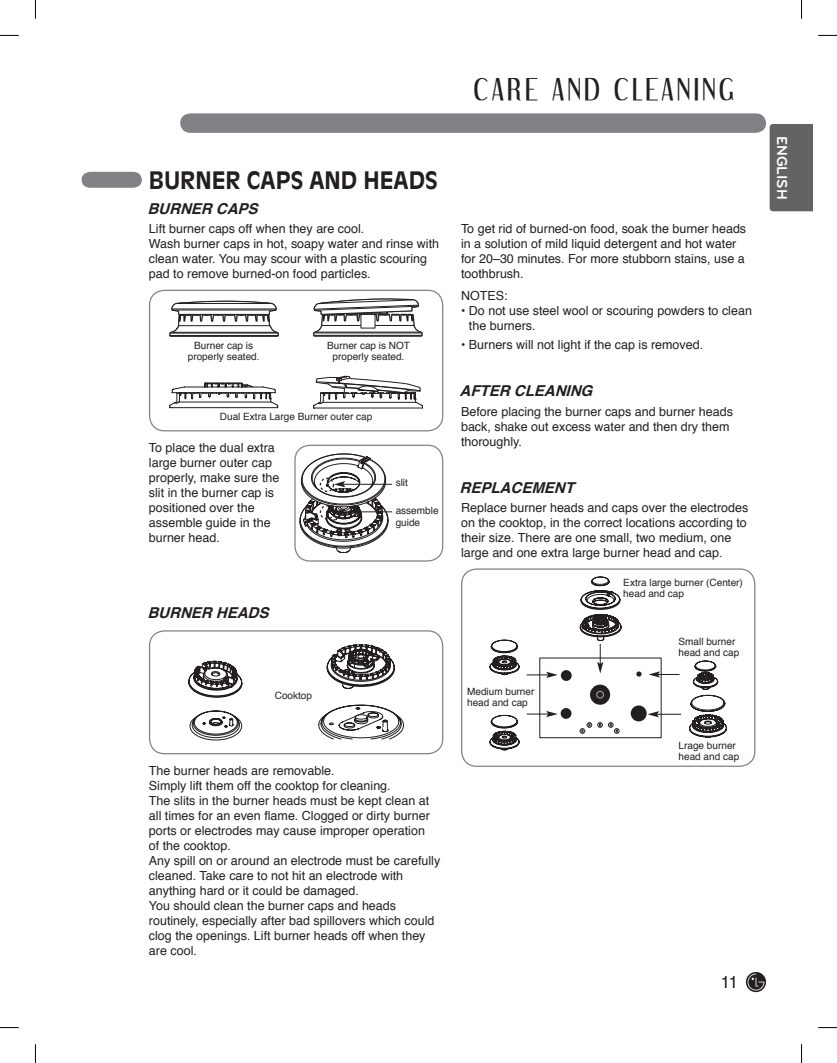
<style>
.page{position:relative;width:837px;height:1063px;background:#fff}
.page>*{position:absolute;margin:0;border:0;box-sizing:border-box;transform-origin:0 0}
.t1{font:30px "Dream Orphans";letter-spacing:.12em;color:#231f20}
.t2{font:700 23.75px "Antique Olive";color:#231f20;scale:.95 1}
.t3{font:17.5px "Helvetica";color:#231f20;scale:.95 1}
.t4{font:italic 700 15px "Helvetica";color:#231f20}
.t5{font:700 15px "Bryant LG";color:#fff}
.t6{font:12.5px/15px "Helvetica";color:#231f20}
.t7{font:10px/11.2px "Helvetica";color:#231f20}
</style>
<div class="page">
<svg style="left:81px;top:172px;width:61px;height:16px"></svg>
<svg style="left:745px;top:972px;width:20px;height:20px"></svg>
<svg style="left:747px;top:974px;width:17px;height:16px"></svg>
<svg style="left:180px;top:113px;width:631px;height:98px"></svg>
<svg style="left:169px;top:301px;width:109px;height:36px"></svg>
<hr style="left:172px;top:310px;width:103px;height:1px;background:#231f20">
<hr style="left:172px;top:309px;width:104px;height:1px;background:#231f20">
<hr style="left:177px;top:303px;width:93px;height:1px;background:#231f20">
<svg style="left:313px;top:298px;width:110px;height:39px"></svg>
<div style="left:360px;top:314px;width:15px;height:14px;background:#fff;border:1px solid #231f20"></div>
<svg style="left:313px;top:375px;width:110px;height:33px"></svg>
<svg style="left:169px;top:382px;width:109px;height:26px"></svg>
<div style="left:149px;top:290px;width:294px;height:141px;border:1px solid #808285;border-radius:15px"></div>
<svg style="left:188px;top:660px;width:54px;height:38px"></svg>
<svg style="left:189px;top:711px;width:53px;height:29px"></svg>
<svg style="left:318px;top:644px;width:85px;height:95px"></svg>
<div style="left:149px;top:630px;width:294px;height:124px;border:1px solid #808285;border-radius:15px"></div>
<svg style="left:489px;top:577px;width:237px;height:173px"></svg>
<div style="left:461px;top:568px;width:294px;height:199px;border:1px solid #808285;border-radius:15px"></div>
<hr style="left:341px;top:484px;width:51px;height:1px;background:#231f20">
<svg style="left:299px;top:453px;width:90px;height:100px"></svg>
<div style="left:319px;top:505px;width:15px;height:14px;border:1px dashed #231f20;border-radius:50%"></div>
<hr style="left:341px;top:511px;width:51px;height:1px;background:#231f20">
<div style="left:294px;top:445px;width:149px;height:117px;border:1px solid #808285;border-radius:15px"></div>
<svg style="left:0;top:35px;width:19px;height:1px"></svg>
<svg style="left:818px;top:35px;width:18px;height:1px"></svg>
<svg style="left:0;top:1027px;width:19px;height:1px"></svg>
<svg style="left:818px;top:1027px;width:18px;height:1px"></svg>
<svg style="left:35px;top:0;width:1px;height:19px"></svg>
<svg style="left:35px;top:1044px;width:1px;height:19px"></svg>
<svg style="left:801px;top:0;width:1px;height:19px"></svg>
<svg style="left:801px;top:1044px;width:1px;height:19px"></svg>
<h1 class="t1" style="left:474px;top:75px;width:261px">CARE AND CLEANING</h1>
<h2 class="t2" style="left:149px;top:165px;width:305px">BURNER CAPS AND HEADS</h2>
<p class="t4" style="left:147px;top:195px;width:118px">BURNERCAPS</p>
<p class="t6" style="left:149px;top:221px;width:291px">Lift burner caps off when they are cool.<br>Wash burner caps in hot, soapy water and rinse with clean water. You may scour with a plastic scouring pad to remove burned-on food particles.</p>
<p class="t7" style="left:188px;top:339px;width:73px;text-align:center">Burner cap is properly seated.</p>
<p class="t7" style="left:327px;top:339px;width:84px;text-align:center">Burner cap is NOT properly seated.</p>
<p class="t7" style="left:220px;top:411px;width:154px">Dual Extra Large Burner outer cap</p>
<p class="t6" style="left:149px;top:439px;width:132px">To place the dual extra large burner outer cap properly, make sure the slit in the burner cap is positioned over the assemble guide in the burner head.</p>
<p class="t7" style="left:395px;top:477px;width:14px">slit</p>
<p class="t7" style="left:395px;top:505px;width:44px">assemble guide</p>
<p class="t4" style="left:147px;top:599px;width:129px">BURNERHEADS</p>
<p class="t7" style="left:275px;top:689px;width:39px">Cooktop</p>
<p class="t6" style="left:149px;top:762px;width:293px">The burner heads are removable.<br>Simply lift them off the cooktop for cleaning.<br>The slits in the burner heads must be kept clean at all times for an even flame. Clogged or dirty burner ports or electrodes may cause improper operation<br>of the cooktop.<br>Any spill on or around an electrode must be carefully cleaned. Take care to not hit an electrode with anything hard or it could be damaged.<br>You should clean the burner caps and heads routinely, especially after bad spillovers which could clog the openings. Lift burner heads off when they are cool.</p>
<p class="t6" style="left:461px;top:221px;width:286px">To get rid of burned-on food, soak the burner heads in a solution of mild liquid detergent and hot water for 20–30 minutes. For more stubborn stains, use a toothbrush.</p>
<p class="t6" style="left:461px;top:288px;width:48px">NOTES:</p>
<p class="t6" style="left:468px;top:303px;width:284px;text-indent:-8px">• Do not use steel wool or scouring powders to clean the burners.</p>
<p class="t6" style="left:461px;top:337px;width:243px">• Burners will not light if the cap is removed.</p>
<p class="t4" style="left:459px;top:377px;width:141px">AFTERCLEANING</p>
<p class="t6" style="left:461px;top:403px;width:273px">Before placing the burner caps and burner heads back, shake out excess water and then dry them thoroughly.</p>
<p class="t4" style="left:459px;top:474px;width:122px">REPLACEMENT</p>
<p class="t6" style="left:461px;top:500px;width:288px">Replace burner heads and caps over the electrodes on the cooktop, in the correct locations according to their size. There are one small, two medium, one large and one extra large burner head and cap.</p>
<p class="t7" style="left:623px;top:577px;width:121px">Extra large burner (Center) head and cap</p>
<p class="t7" style="left:467px;top:686px;width:69px">Medium burner head and cap</p>
<p class="t7" style="left:678px;top:635px;width:62px">Small burner head and cap</p>
<p class="t7" style="left:678px;top:739px;width:62px">Lrage burner head and cap</p>
<h3 class="t3" style="left:720px;top:967px;width:20px">11</h3>
<p class="t5" style="left:791px;top:136px;width:65px;rotate:90deg">ENGLISH</p>
</div>
